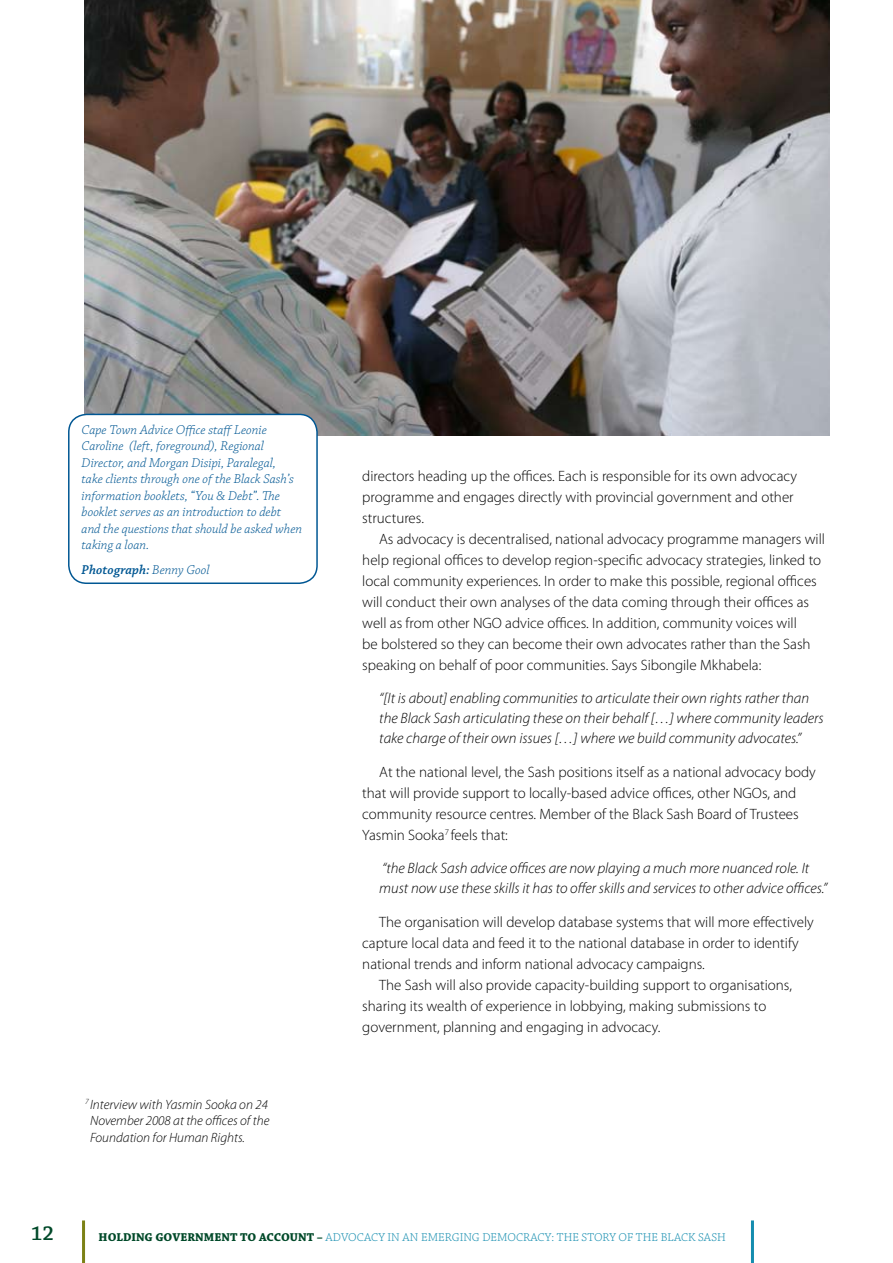
<style>
.page{position:relative;width:893px;height:1263px;background:#fff}
.page>*{position:absolute;margin:0;border:0;box-sizing:border-box;transform-origin:0 0}
.t1{font:600 21px "Chaparral Pro";color:#004929}
.t2{font:300 15px/21px "Myriad Pro";color:#000}
.t3{font:italic 300 15px/20.2px "Myriad Pro";color:#000}
.t4{font:italic 300 13.5px/16.5px "Chaparral Pro";color:#005793}
.t5{font:italic 300 13.5px/16.5px "Myriad Pro";color:#000;text-align:justify}
.t6{font:italic 600 13.5px "Chaparral Pro";color:#005793}
.t7{font:300 12px "Chaparral Pro";color:#158daf}
.s1{font-weight:300}
.s2{font-weight:700;color:#004929}
</style>
<div class="page">
<hr style="left:82px;top:1220px;width:3px;height:43px;background:#7c8116">
<hr style="left:751px;top:1220px;width:3px;height:43px;background:#158daf">
<img style="left:85px;top:0;width:745px;height:435px">
<div style="left:69px;top:414px;width:248px;height:169px;background:#fff;border-radius:18px"></div>
<div style="left:68px;top:414px;width:250px;height:170px;border:2px solid #005793;border-radius:18px"></div>
<p class="t4" style="left:82px;top:422px;width:222px">Cape Town Advice Office staff Leonie Caroline (left, foreground), Regional Director, and Morgan Disipi, Paralegal,<br>take clients through one of the Black Sash’s information booklets, “You &amp; Debt”. The booklet serves as an introduction to debt and the questions that should be asked when taking a loan.</p>
<p class="t6" style="left:82px;top:562px;width:129px">Photograph: <span class="s1">Benny Gool</span></p>
<p class="t5" style="left:90px;top:1096px;width:181px;text-indent:-5px"><sup>7</sup> Interview with Yasmin Sooka on 24<br>November 2008 at the offices of the Foundation for Human Rights.</p>
<p class="t2" style="left:362px;top:465px;width:436px">directors heading up the offices. Each is responsible for its own advocacy programme and engages directly with provincial government and other structures.</p>
<p class="t2" style="left:362px;top:528px;width:464px;text-indent:17px">As advocacy is decentralised, national advocacy programme managers will help regional offices to develop region-specific advocacy strategies, linked to local community experiences. In order to make this possible, regional offices will conduct their own analyses of the data coming through their offices as well as from other NGO advice offices. In addition, community voices will<br>be bolstered so they can become their own advocates rather than the Sash speaking on behalf of poor communities. Says Sibongile Mkhabela:</p>
<p class="t3" style="left:379px;top:687px;width:446px">“[It is about] enabling communities to articulate their own rights rather than the Black Sash articulating these on their behalf […] where community leaders take charge of their own issues […] where we build community advocates.”</p>
<p class="t2" style="left:362px;top:761px;width:455px;text-indent:17px">At the national level, the Sash positions itself as a national advocacy body that will provide support to locally-based advice offices, other NGOs, and community resource centres. Member of the Black Sash Board of Trustees Yasmin Sooka<sup>7</sup> feels that:</p>
<p class="t3" style="left:379px;top:858px;width:449px">“the Black Sash advice offices are now playing a much more nuanced role. It must now use these skills it has to offer skills and services to other advice offices.”</p>
<p class="t2" style="left:362px;top:911px;width:453px;text-indent:17px">The organisation will develop database systems that will more effectively capture local data and feed it to the national database in order to identify national trends and inform national advocacy campaigns.</p>
<p class="t2" style="left:362px;top:974px;width:431px;text-indent:17px">The Sash will also provide capacity-building support to organisations, sharing its wealth of experience in lobbying, making submissions to government, planning and engaging in advocacy.</p>
<h1 class="t1" style="left:31px;top:1222px;width:24px">12</h1>
<p class="t7" style="left:99px;top:1230px;width:629px"><span class="s2">HOLDING GOVERNMENT TO ACCOUNT –</span> ADVOCACY IN AN EMERGING DEMOCRACY: THE STORY OF THE BLACK SASH</p>
</div>
